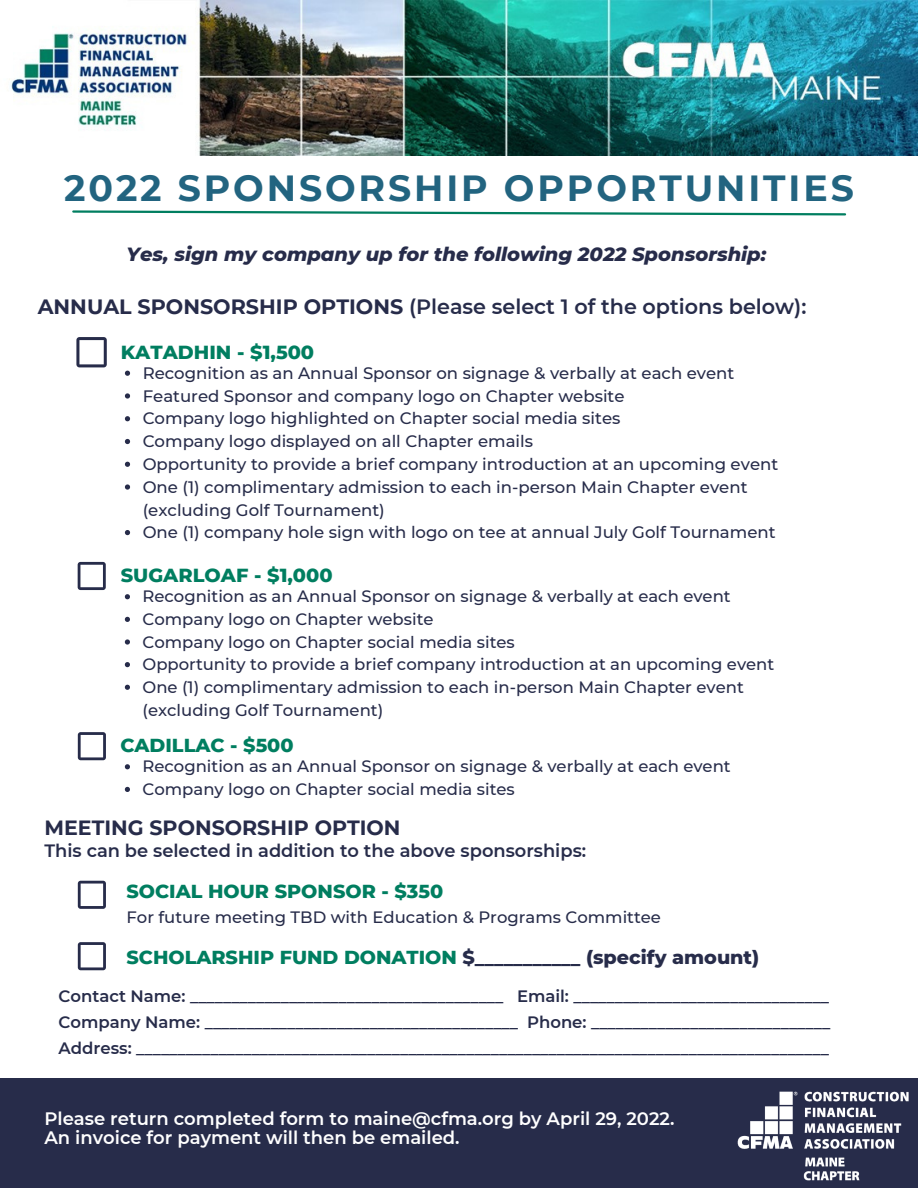
<style>
.page{position:relative;width:918px;height:1188px;background:#fff}
.page>*{position:absolute;margin:0;border:0;box-sizing:border-box;transform-origin:0 0}
.t1{font:700 36.3px "Montserrat";letter-spacing:.08em;color:#226480}
.t2{font:600 20.7px "Montserrat";color:#272c4a}
.t3{font:700 20.55px "Montserrat";color:#272c4a}
.t4{font:italic 800 19.5px "Montserrat";color:#272c4a}
.t5{font:800 19.35px "Montserrat";color:#007e60}
.t6{font:800 19.2px "Montserrat";color:#272c4a}
.t7{font:800 19.2px "Montserrat";color:#007e60}
.t8{font:600 18px "Montserrat";color:#fff}
.t9{font:600 17.85px "Montserrat";color:#272c4a}
.t10{font:500 16.5px/22.8px "Montserrat";color:#272c4a}
.t11{font:600 16.5px "Montserrat";color:#272c4a}
.s1{font-weight:700}
.s2{color:#007e60}
</style>
<div class="page">
<div style="left:0;top:1078px;width:918px;height:110px;background:#272c4a"></div>
<svg style="left:76px;top:337px;width:31px;height:30px"></svg>
<svg style="left:72px;top:210px;width:775px;height:6px"></svg>
<svg style="left:78px;top:562px;width:28px;height:28px"></svg>
<svg style="left:78px;top:732px;width:28px;height:28px"></svg>
<svg style="left:78px;top:881px;width:28px;height:28px"></svg>
<img style="left:9px;top:0;width:909px;height:155px">
<img style="left:737px;top:1091px;width:172px;height:90px">
<svg style="left:78px;top:942px;width:28px;height:28px"></svg>
<svg style="left:125px;top:371px;width:5px;height:5px"></svg>
<svg style="left:125px;top:393px;width:5px;height:6px"></svg>
<svg style="left:125px;top:416px;width:5px;height:5px"></svg>
<svg style="left:125px;top:439px;width:5px;height:5px"></svg>
<svg style="left:125px;top:462px;width:5px;height:5px"></svg>
<svg style="left:125px;top:484px;width:5px;height:6px"></svg>
<svg style="left:125px;top:530px;width:5px;height:5px"></svg>
<svg style="left:125px;top:594px;width:5px;height:5px"></svg>
<svg style="left:125px;top:617px;width:5px;height:5px"></svg>
<svg style="left:125px;top:639px;width:5px;height:6px"></svg>
<svg style="left:125px;top:662px;width:5px;height:5px"></svg>
<svg style="left:125px;top:685px;width:5px;height:5px"></svg>
<svg style="left:125px;top:764px;width:5px;height:5px"></svg>
<svg style="left:125px;top:787px;width:5px;height:5px"></svg>
<p class="t1" style="left:64px;top:166px;width:791px">2022 SPONSORSHIP OPPORTUNITIES</p>
<p class="t4" style="left:127px;top:242px;width:641px">Yes, sign my company up for the following 2022 Sponsorship:</p>
<p class="t2" style="left:38px;top:294px;width:770px"><span class="s1">ANNUAL SPONSORSHIP OPTIONS</span> (Please select 1 of the options below):</p>
<p class="t5" style="left:121px;top:340px;width:195px">KATADHIN - $1,500</p>
<p class="t10" style="left:143px;top:362px;width:593px">Recognition as an Annual Sponsor on signage &amp; verbally at each event</p>
<p class="t10" style="left:143px;top:384px;width:483px">Featured Sponsor and company logo on Chapter website</p>
<p class="t10" style="left:143px;top:407px;width:479px">Company logo highlighted on Chapter social media sites</p>
<p class="t10" style="left:143px;top:430px;width:392px">Company logo displayed on all Chapter emails</p>
<p class="t10" style="left:143px;top:453px;width:637px">Opportunity to provide a brief company introduction at an upcoming event</p>
<p class="t10" style="left:143px;top:475px;width:606px">One (1) complimentary admission to each in-person Main Chapter event (excluding Golf Tournament)</p>
<p class="t10" style="left:143px;top:521px;width:634px">One (1) company hole sign with logo on tee at annual July Golf Tournament</p>
<p class="t5" style="left:121px;top:564px;width:213px">SUGARLOAF - $1,000</p>
<p class="t10" style="left:143px;top:585px;width:590px">Recognition as an Annual Sponsor on signage &amp; verbally at each event</p>
<p class="t10" style="left:143px;top:608px;width:293px">Company logo on Chapter website</p>
<p class="t10" style="left:143px;top:630px;width:374px">Company logo on Chapter social media sites</p>
<p class="t10" style="left:143px;top:653px;width:633px">Opportunity to provide a brief company introduction at an upcoming event</p>
<p class="t10" style="left:143px;top:676px;width:603px">One (1) complimentary admission to each in-person Main Chapter event (excluding Golf Tournament)</p>
<p class="t7" style="left:120px;top:734px;width:175px">CADILLAC - $500</p>
<p class="t10" style="left:143px;top:755px;width:590px">Recognition as an Annual Sponsor on signage &amp; verbally at each event</p>
<p class="t10" style="left:143px;top:778px;width:374px">Company logo on Chapter social media sites</p>
<p class="t3" style="left:44px;top:815px;width:358px">MEETING SPONSORSHIP OPTION</p>
<p class="t9" style="left:44px;top:839px;width:543px">This can be selected in addition to the above sponsorships:</p>
<p class="t7" style="left:126px;top:880px;width:318px">SOCIAL HOUR SPONSOR - $350</p>
<p class="t10" style="left:126px;top:906px;width:536px">For future meeting TBD with Education &amp; Programs Committee</p>
<p class="t6" style="left:126px;top:945px;width:634px"><span class="s2">SCHOLARSHIP FUND DONATION</span> $___________ (specify amount)</p>
<p class="t11" style="left:59px;top:986px;width:772px">Contact Name: ______________________________________ Email: _______________________________</p>
<p class="t11" style="left:59px;top:1012px;width:773px">Company Name: ______________________________________ Phone: _____________________________</p>
<p class="t11" style="left:59px;top:1038px;width:772px">Address: ____________________________________________________________________________________</p>
<p class="t8" style="left:44px;top:1107px;width:631px">Please return completed form to maine@cfma.org by April 29, 2022.</p>
<p class="t8" style="left:44px;top:1127px;width:417px">An invoice for payment will then be emailed.</p>
</div>
